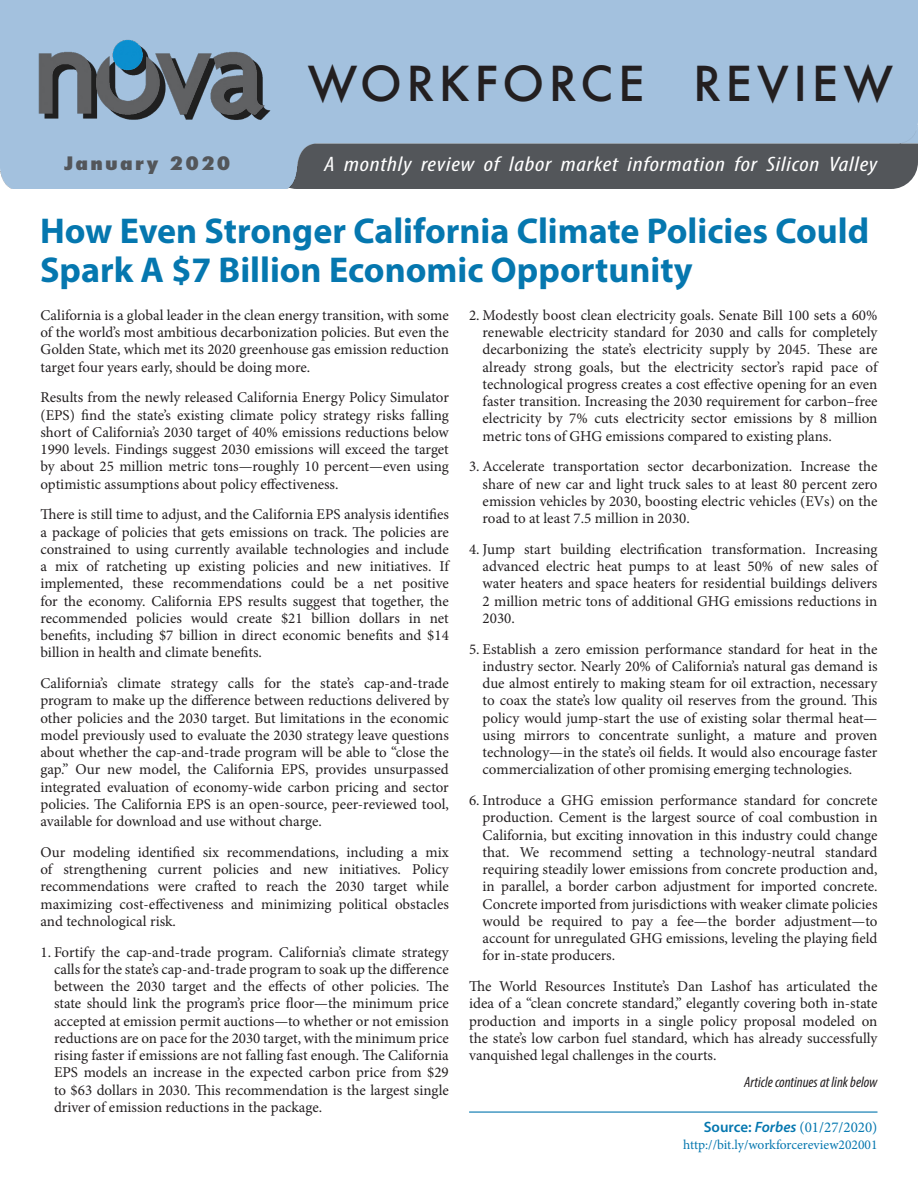
<style>
.page{position:relative;width:918px;height:1188px;background:#fff}
.page>*{position:absolute;margin:0;border:0;box-sizing:border-box;transform-origin:0 0}
.t1{font:500 46.8px "Futura";letter-spacing:.095em;color:#231f20}
.t2{font:700 36px/39px "Myriad Pro";color:#0577af}
.t3{font:italic condensed 21px "Myriad Pro";letter-spacing:.03em;color:#fff;scale:1.2 1}
.t4{font:800 condensed 18px "Futura";letter-spacing:.1em;color:#53565a;scale:1.25 1}
.t5{font:15px/17.2px "Minion Pro";color:#231f20;text-align:justify}
.t6{font:italic condensed 15px "Myriad Pro";color:#231f20}
.t7{font:15px "Minion Pro";color:#0577af}
.t8{font:13.5px "Minion Pro";color:#0577af}
.s1{font-family:"Myriad Pro";font-weight:600}
.s2{font-family:"Myriad Pro";font-weight:600;font-style:italic}
</style>
<div class="page">
<img style="left:0;top:0;width:918px;height:189px">
<div style="left:40px;top:41px;width:251px;height:106px;background:#a3c1de"></div>
<img style="left:12px;top:24px;width:256px;height:96px">
<hr style="left:469px;top:1112px;width:409px;height:1px;background:#0577af">
<p class="t4" style="left:64px;top:151px;width:134px">January 2020</p>
<h1 class="t1" style="left:308px;top:52px;width:587px">WORKFORCE REVIEW</h1>
<h3 class="t3" style="left:324px;top:152px;width:463px">A monthly review of labor market information for Silicon Valley</h3>
<p class="t2" style="left:40px;top:210px;width:831px">How Even Stronger California Climate Policies Could<br>Spark A $7 Billion Economic Opportunity</p>
<p class="t5" style="left:40px;top:307px;width:410px">California is a global leader in the clean energy transition, with some of the world’s most ambitious decarbonization policies. But even the Golden State, which met its 2020 greenhouse gas emission reduction target four years early, should be doing more.</p>
<p class="t5" style="left:40px;top:389px;width:410px">Results from the newly released California Energy Policy Simulator (EPS) find the state’s existing climate policy strategy risks falling short of California’s 2030 target of 40% emissions reductions below 1990 levels. Findings suggest 2030 emissions will exceed the target by about 25 million metric tons—roughly 10 percent—even using optimistic assumptions about policy effectiveness.</p>
<p class="t5" style="left:40px;top:506px;width:410px">There is still time to adjust, and the California EPS analysis identifies a package of policies that gets emissions on track. The policies are constrained to using currently available technologies and include a mix of ratcheting up existing policies and new initiatives. If implemented, these recommendations could be a net positive for the economy. California EPS results suggest that together, the recommended policies would create $21 billion dollars in net benefits, including $7 billion in direct economic benefits and $14 billion in health and climate benefits.</p>
<p class="t5" style="left:40px;top:675px;width:410px">California’s climate strategy calls for the state’s cap-and-trade program to make up the difference between reductions delivered by other policies and the 2030 target. But limitations in the economic model previously used to evaluate the 2030 strategy leave questions about whether the cap-and-trade program will be able to “close the gap.” Our new model, the California EPS, provides unsurpassed integrated evaluation of economy-wide carbon pricing and sector policies. The California EPS is an open-source, peer-reviewed tool, available for download and use without charge.</p>
<p class="t5" style="left:40px;top:844px;width:410px">Our modeling identified six recommendations, including a mix of strengthening current policies and new initiatives. Policy recommendations were crafted to reach the 2030 target while maximizing cost-effectiveness and minimizing political obstacles and technological risk.</p>
<p class="t5" style="left:54px;top:943px;width:396px;text-indent:-14px">1. Fortify the cap-and-trade program. California’s climate strategy calls for the state’s cap-and-trade program to soak up the difference between the 2030 target and the effects of other policies. The state should link the program’s price floor—the minimum price accepted at emission permit auctions—to whether or not emission reductions are on pace for the 2030 target, with the minimum price rising faster if emissions are not falling fast enough. The California EPS models an increase in the expected carbon price from $29 to $63 dollars in 2030. This recommendation is the largest single driver of emission reductions in the package.</p>
<p class="t5" style="left:483px;top:307px;width:396px;text-indent:-14px">2. Modestly boost clean electricity goals. Senate Bill 100 sets a 60% renewable electricity standard for 2030 and calls for completely decarbonizing the state’s electricity supply by 2045. These are already strong goals, but the electricity sector’s rapid pace of technological progress creates a cost effective opening for an even faster transition. Increasing the 2030 requirement for carbon–free electricity by 7% cuts electricity sector emissions by 8 million metric tons of GHG emissions compared to existing plans.</p>
<p class="t5" style="left:483px;top:458px;width:396px;text-indent:-14px">3. Accelerate transportation sector decarbonization. Increase the share of new car and light truck sales to at least 80 percent zero emission vehicles by 2030, boosting electric vehicles (EVs) on the road to at least 7.5 million in 2030.</p>
<p class="t5" style="left:483px;top:541px;width:396px;text-indent:-14px">4. Jump start building electrification transformation. Increasing advanced electric heat pumps to at least 50% of new sales of water heaters and space heaters for residential buildings delivers 2 million metric tons of additional GHG emissions reductions in 2030.</p>
<p class="t5" style="left:483px;top:640px;width:396px;text-indent:-14px">5. Establish a zero emission performance standard for heat in the industry sector. Nearly 20% of California’s natural gas demand is due almost entirely to making steam for oil extraction, necessary to coax the state’s low quality oil reserves from the ground. This policy would jump-start the use of existing solar thermal heat— using mirrors to concentrate sunlight, a mature and proven technology—in the state’s oil fields. It would also encourage faster commercialization of other promising emerging technologies.</p>
<p class="t5" style="left:483px;top:792px;width:396px;text-indent:-14px">6. Introduce a GHG emission performance standard for concrete production. Cement is the largest source of coal combustion in California, but exciting innovation in this industry could change that. We recommend setting a technology-neutral standard requiring steadily lower emissions from concrete production and, in parallel, a border carbon adjustment for imported concrete.<br>Concrete imported from jurisdictions with weaker climate policies would be required to pay a fee—the border adjustment—to account for unregulated GHG emissions, leveling the playing field for in-state producers.</p>
<p class="t5" style="left:469px;top:978px;width:410px">The World Resources Institute’s Dan Lashof has articulated the idea of a “clean concrete standard,” elegantly covering both in-state production and imports in a single policy proposal modeled on the state’s low carbon fuel standard, which has already successfully vanquished legal challenges in the courts.</p>
<p class="t6" style="left:744px;top:1073px;width:135px">Article continues at link below</p>
<p class="t7" style="left:704px;top:1118px;width:175px"><span class="s1">Source:</span> <span class="s2">Forbes</span> (01/27/2020)</p>
<p class="t8" style="left:683px;top:1136px;width:196px">http://bit.ly/workforcereview202001</p>
</div>
